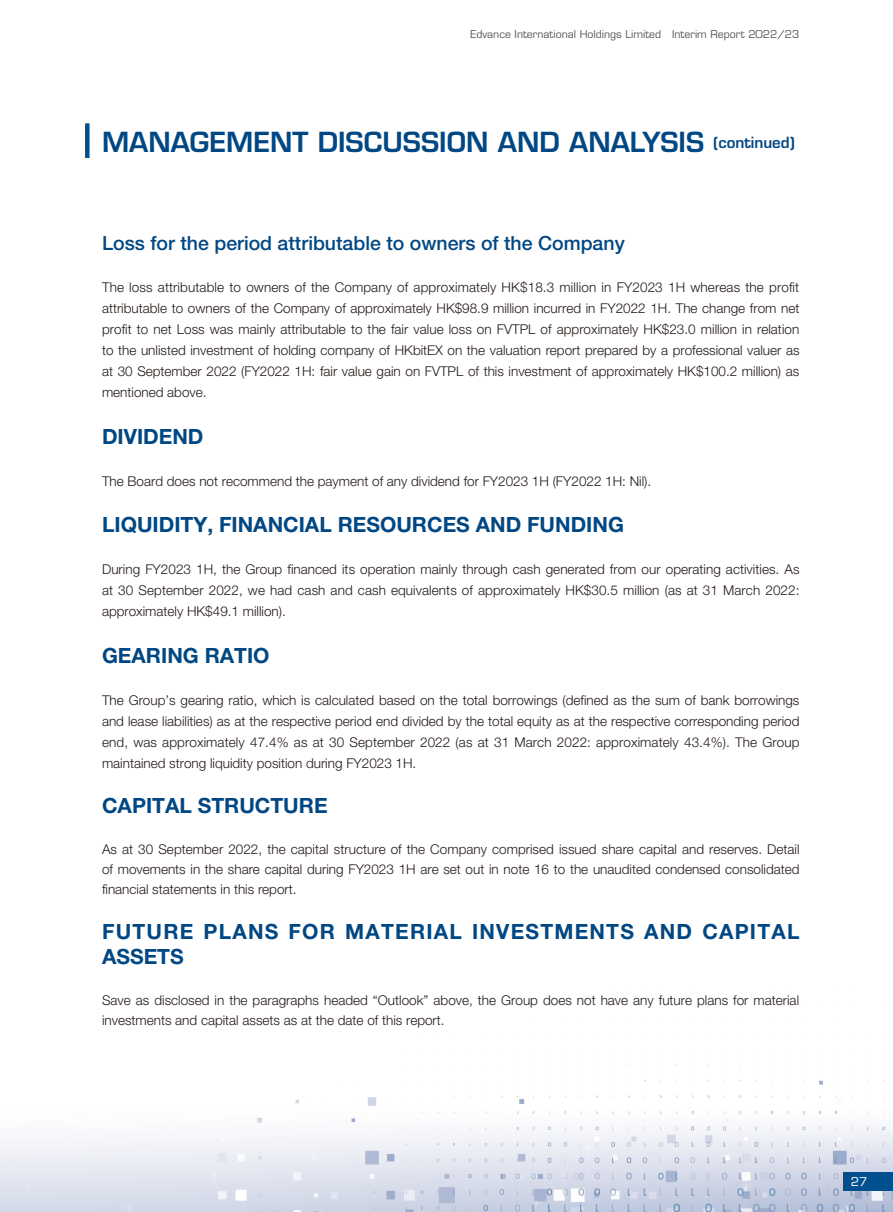
<style>
.page{position:relative;width:893px;height:1212px;background:#fff}
.page>*{position:absolute;margin:0;border:0;box-sizing:border-box;transform-origin:0 0}
.t1{font:600 27px "Eurostile LT Std";color:#004783}
.t2{font:700 21px "Helvetica Neue LT Std";color:#004783}
.t3{font:700 21px/24.8px "Helvetica Neue LT Std";letter-spacing:.06em;color:#004783}
.t4{font:500 19.5px "Helvetica Neue LT Std";color:#004783}
.t5{font:300 13.5px/21px "Helvetica Neue LT Std";color:#231916;text-align:justify}
.t6{font:12px "Eurostile LT Std";color:#fff}
.t7{font:10.5px "Eurostile LT Std";color:#595857}
.s1{font-size:15px}
</style>
<div class="page">
<img style="left:0;top:1048px;width:893px;height:164px">
<div style="left:843px;top:1172px;width:50px;height:18px;background:#00508f"></div>
<div style="left:85px;top:123px;width:5px;height:35px;background:#00508f"></div>
<p class="t7" style="left:471px;top:28px;width:330px">Edvance International Holdings Limited Interim Report 2022/23</p>
<h1 class="t1" style="left:102px;top:125px;width:694px">MANAGEMENT DISCUSSION AND ANALYSIS <span class="s1">(continued)</span></h1>
<h3 class="t4" style="left:102px;top:231px;width:524px">Loss for the period attributable to owners of the Company</h3>
<p class="t5" style="left:102px;top:276px;width:699px">The loss attributable to owners of the Company of approximately HK$18.3 million in FY2023 1H whereas the profit attributable to owners of the Company of approximately HK$98.9 million incurred in FY2022 1H. The change from net profit to net Loss was mainly attributable to the fair value loss on FVTPL of approximately HK$23.0 million in relation to the unlisted investment of holding company of HKbitEX on the valuation report prepared by a professional valuer as at 30 September 2022 (FY2022 1H: fair value gain on FVTPL of this investment of approximately HK$100.2 million) as mentioned above.</p>
<h2 class="t2" style="left:102px;top:423px;width:103px">DIVIDEND</h2>
<p class="t5" style="left:102px;top:470px;width:551px">The Board does not recommend the payment of any dividend for FY2023 1H (FY2022 1H: Nil).</p>
<h2 class="t2" style="left:102px;top:512px;width:523px">LIQUIDITY, FINANCIAL RESOURCES AND FUNDING</h2>
<p class="t5" style="left:102px;top:558px;width:699px">During FY2023 1H, the Group financed its operation mainly through cash generated from our operating activities. As at 30 September 2022, we had cash and cash equivalents of approximately HK$30.5 million (as at 31 March 2022: approximately HK$49.1 million).</p>
<h2 class="t2" style="left:102px;top:642px;width:169px">GEARING RATIO</h2>
<p class="t5" style="left:102px;top:689px;width:699px">The Group’s gearing ratio, which is calculated based on the total borrowings (defined as the sum of bank borrowings and lease liabilities) as at the respective period end divided by the total equity as at the respective corresponding period end, was approximately 47.4% as at 30 September 2022 (as at 31 March 2022: approximately 43.4%). The Group maintained strong liquidity position during FY2023 1H.</p>
<h2 class="t2" style="left:102px;top:793px;width:227px">CAPITAL STRUCTURE</h2>
<p class="t5" style="left:102px;top:839px;width:699px;line-height:20.2px">As at 30 September 2022, the capital structure of the Company comprised issued share capital and reserves. Detail of movements in the share capital during FY2023 1H are set out in note 16 to the unaudited condensed consolidated financial statements in this report.</p>
<h2 class="t3" style="left:102px;top:919px;width:699px">FUTURE PLANS FOR MATERIAL INVESTMENTS AND CAPITAL<br>ASSETS</h2>
<p class="t5" style="left:102px;top:989px;width:699px;line-height:20.2px">Save as disclosed in the paragraphs headed “Outlook” above, the Group does not have any future plans for material investments and capital assets as at the date of this report.</p>
<p class="t6" style="left:851px;top:1174px;width:18px">27</p>
</div>
